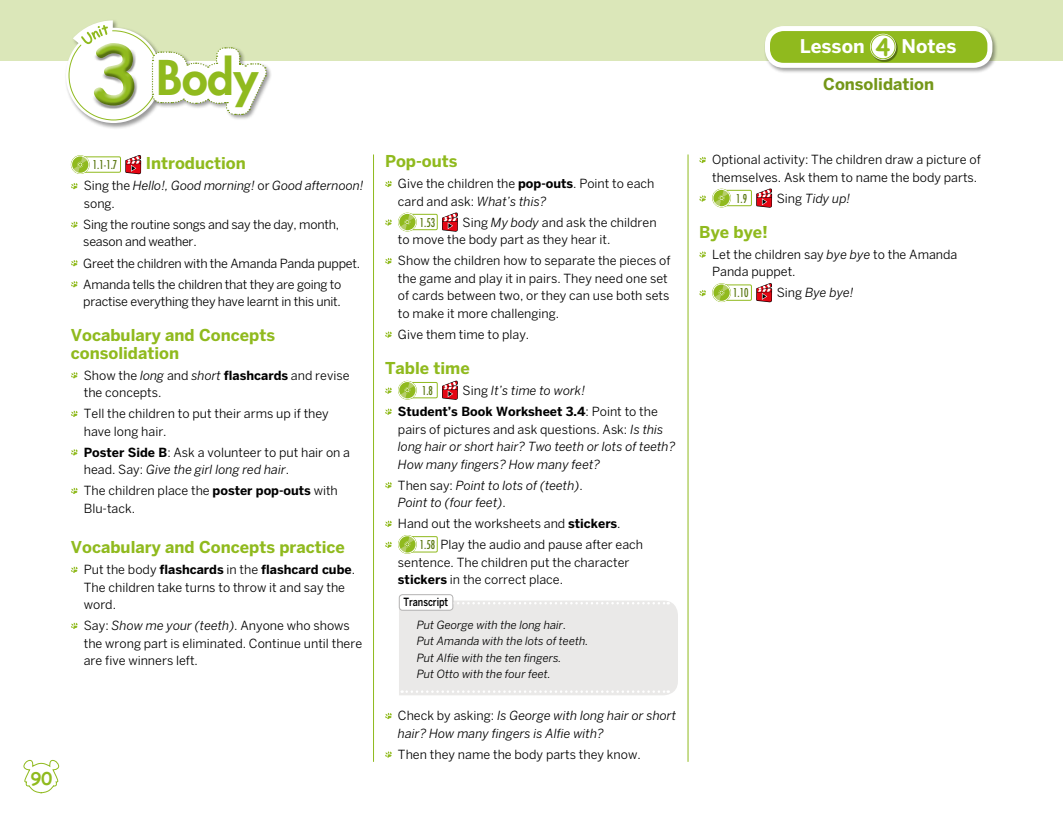
<style>
.page{position:relative;width:1063px;height:815px;background:#fff}
.page>*{position:absolute;margin:0;border:0;box-sizing:border-box;transform-origin:0 0}
.t1{font:700 81.5px "Comic Sans";color:#90ba1e}
.t2{font:800 46.62px "Futura Std";color:#90ba1e}
.t3{font:700 23.62px "Comic Sans";color:#90ba1e}
.t4{font:700 18.75px "Benton Sans";color:#fff}
.t5{font:700 17.5px "Comic Sans";color:#90ba1e}
.t6{font:700 16.25px/17.5px "Benton Sans";color:#90ba1e}
.t7{font:700 16.25px "Benton Sans";color:#749719}
.t8{font:12.5px/17.5px "Benton Sans";color:#000}
.t9{font:italic 12.5px/17.5px "Benton Sans";color:#000}
.t10{font:12.5px/17.5px "Benton Sans";letter-spacing:-.02em;color:#000}
.t11{font:condensed 11.88px "Futura Std";color:#5b7813;scale:.9 1}
.t12{font:italic 11.25px/16.2px "Benton Sans";color:#000}
.t13{font:500 11.25px "Benton Sans";color:#000;scale:.8 1}
.s1{font-style:normal}
.s2{font-style:italic}
.s3{font-weight:700}
.s4{font-weight:700;font-style:normal}
.s5{font-family:"Futura Std";font-stretch:condensed;font-size:11.88px;color:#5b7813}
</style>
<div class="page">
<div style="left:81px;top:157px;width:40px;height:16px;border:1px solid #90ba1e"></div>
<svg style="left:71px;top:155px;width:19px;height:19px"></svg>
<div style="left:71px;top:156px;width:18px;height:17px;border:1px solid #fff;border-radius:50%"></div>
<svg style="left:72px;top:156px;width:17px;height:17px"></svg>
<svg style="left:137px;top:156px;width:5px;height:19px"></svg>
<svg style="left:125px;top:155px;width:16px;height:19px"></svg>
<svg style="left:71px;top:183px;width:7px;height:6px"></svg>
<svg style="left:71px;top:221px;width:7px;height:7px"></svg>
<svg style="left:71px;top:260px;width:7px;height:6px"></svg>
<svg style="left:71px;top:281px;width:7px;height:6px"></svg>
<svg style="left:71px;top:372px;width:7px;height:6px"></svg>
<svg style="left:71px;top:411px;width:7px;height:6px"></svg>
<svg style="left:71px;top:449px;width:7px;height:6px"></svg>
<svg style="left:71px;top:488px;width:7px;height:6px"></svg>
<svg style="left:71px;top:567px;width:7px;height:6px"></svg>
<svg style="left:71px;top:623px;width:7px;height:6px"></svg>
<svg style="left:385px;top:181px;width:7px;height:6px"></svg>
<svg style="left:385px;top:219px;width:7px;height:7px"></svg>
<div style="left:408px;top:214px;width:30px;height:16px;border:1px solid #90ba1e"></div>
<svg style="left:398px;top:213px;width:19px;height:18px"></svg>
<svg style="left:399px;top:213px;width:17px;height:18px"></svg>
<svg style="left:442px;top:212px;width:16px;height:20px"></svg>
<svg style="left:385px;top:258px;width:7px;height:6px"></svg>
<svg style="left:385px;top:331px;width:7px;height:7px"></svg>
<svg style="left:385px;top:387px;width:7px;height:7px"></svg>
<div style="left:408px;top:382px;width:30px;height:16px;border:1px solid #90ba1e"></div>
<svg style="left:398px;top:381px;width:19px;height:19px"></svg>
<div style="left:399px;top:381px;width:17px;height:18px;border:1px solid #fff;border-radius:50%"></div>
<svg style="left:399px;top:382px;width:17px;height:17px"></svg>
<svg style="left:442px;top:380px;width:16px;height:20px"></svg>
<svg style="left:385px;top:409px;width:7px;height:6px"></svg>
<svg style="left:385px;top:482px;width:7px;height:6px"></svg>
<svg style="left:385px;top:521px;width:7px;height:6px"></svg>
<svg style="left:385px;top:542px;width:7px;height:6px"></svg>
<div style="left:408px;top:536px;width:30px;height:16px;border:1px solid #90ba1e"></div>
<svg style="left:398px;top:535px;width:19px;height:19px"></svg>
<svg style="left:399px;top:536px;width:17px;height:17px"></svg>
<div style="left:399px;top:594px;width:54px;height:17px;border:1px solid #b3b2b2;border-radius:3px"></div>
<div style="left:399px;top:601px;width:279px;height:94px;background:#eae9e8"></div>
<svg style="left:385px;top:713px;width:7px;height:6px"></svg>
<svg style="left:385px;top:751px;width:7px;height:7px"></svg>
<svg style="left:699px;top:157px;width:7px;height:6px"></svg>
<svg style="left:699px;top:195px;width:7px;height:7px"></svg>
<div style="left:722px;top:190px;width:30px;height:16px;border:1px solid #90ba1e"></div>
<svg style="left:712px;top:189px;width:19px;height:18px"></svg>
<svg style="left:713px;top:189px;width:17px;height:18px"></svg>
<svg style="left:756px;top:188px;width:16px;height:20px"></svg>
<svg style="left:699px;top:251px;width:7px;height:7px"></svg>
<svg style="left:699px;top:290px;width:7px;height:6px"></svg>
<div style="left:722px;top:285px;width:30px;height:16px;border:1px solid #90ba1e"></div>
<svg style="left:712px;top:283px;width:19px;height:19px"></svg>
<div style="left:713px;top:284px;width:17px;height:18px;border:1px solid #fff;border-radius:50%"></div>
<svg style="left:713px;top:284px;width:17px;height:17px"></svg>
<svg style="left:756px;top:283px;width:16px;height:19px"></svg>
<hr style="left:373px;top:154px;width:1px;height:608px;background:#90ba1e">
<hr style="left:688px;top:154px;width:1px;height:608px;background:#90ba1e">
<div style="left:0;top:0;width:1063px;height:60px;background:#dbe7b9"></div>
<div style="left:64px;top:19px;width:104px;height:110px;background:#000;opacity:.4"></div>
<div style="left:764px;top:25px;width:235px;height:49px;background:#000;opacity:.4"></div>
<div style="left:768px;top:29px;width:222px;height:36px;background:#90ba1e;border-radius:16px"></div>
<div style="left:871px;top:35px;width:27px;height:26px;background:#000;opacity:.4"></div>
<svg style="left:870px;top:34px;width:26px;height:26px"></svg>
<div style="left:871px;top:35px;width:24px;height:24px;background:#fff;border-radius:50%"></div>
<div style="left:871px;top:35px;width:24px;height:24px;border:1px solid #90ba1e;border-radius:50%"></div>
<div style="left:765px;top:26px;width:227px;height:42px;border:5px solid #fff;border-radius:16px"></div>
<svg style="left:23px;top:759px;width:37px;height:35px"></svg>
<div style="left:151px;top:46px;width:121px;height:75px;background:#000;opacity:.4"></div>
<svg style="left:66px;top:20px;width:201px;height:103px"></svg>
<h1 class="t1" style="left:90px;top:14px;width:51px">3</h1>
<p class="t4" style="left:800px;top:35px;width:66px">Lesson</p>
<p class="t3" style="left:876px;top:29px;width:16px">4</p>
<p class="t4" style="left:902px;top:35px;width:56px">Notes</p>
<p class="t2" style="left:156px;top:48px;width:103px">Body</p>
<p class="t7" style="left:823px;top:74px;width:113px">Consolidation</p>
<p class="t11" style="left:93px;top:158px;width:29px">1.1-1.7</p>
<p class="t6" style="left:146px;top:155px;width:101px">Introduction</p>
<p class="t9" style="left:84px;top:177px;width:281px"><span class="s1">Sing the</span> Hello!, Good morning! <span class="s1">or</span> Good afternoon! <span class="s1">song.</span></p>
<p class="t10" style="left:83px;top:216px;width:257px">Sing the routine songs and say the day, month, season and weather.</p>
<p class="t10" style="left:83px;top:254px;width:278px">Greet the children with the Amanda Panda puppet.</p>
<p class="t10" style="left:83px;top:275px;width:260px">Amanda tells the children that they are going to practise everything they have learnt in this unit.</p>
<p class="t6" style="left:71px;top:326px;width:206px">Vocabulary and Concepts consolidation</p>
<p class="t8" style="left:84px;top:366px;width:267px">Show the <span class="s2">long</span> and <span class="s2">short</span> <span class="s3">flashcards</span> and revise the concepts.</p>
<p class="t8" style="left:84px;top:405px;width:247px">Tell the children to put their arms up if they have long hair.</p>
<p class="t8" style="left:84px;top:443px;width:268px"><span class="s3">Poster Side B</span>: Ask a volunteer to put hair on a head. Say: <span class="s2">Give the girl long red hair</span>.</p>
<p class="t8" style="left:84px;top:482px;width:256px">The children place the <span class="s3">poster pop-outs</span> with<br>Blu-tack.</p>
<p class="t6" style="left:71px;top:538px;width:276px">Vocabulary and Concepts practice</p>
<p class="t8" style="left:84px;top:561px;width:273px">Put the body <span class="s3">flashcards</span> in the <span class="s3">flashcard cube</span>.<br>The children take turns to throw it and say the word.</p>
<p class="t8" style="left:84px;top:617px;width:280px">Say: <span class="s2">Show me your (teeth)</span>. Anyone who shows the wrong part is eliminated. Continue until there are five winners left.</p>
<p class="t5" style="left:31px;top:765px;width:23px">90</p>
<p class="t6" style="left:385px;top:152px;width:74px">Pop-outs</p>
<p class="t8" style="left:398px;top:175px;width:258px">Give the children the <span class="s3">pop-outs</span>. Point to each card and ask: <span class="s2">What’s this?</span></p>
<p class="t11" style="left:420px;top:215px;width:19px">1.53</p>
<p class="t8" style="left:398px;top:213px;width:260px;text-indent:65px">Sing <span class="s2">My body</span> and ask the children to move the body part as they hear it.</p>
<p class="t8" style="left:398px;top:252px;width:274px">Show the children how to separate the pieces of the game and play it in pairs. They need one set of cards between two, or they can use both sets to make it more challenging.</p>
<p class="t8" style="left:398px;top:326px;width:133px">Give them time to play.</p>
<p class="t6" style="left:385px;top:359px;width:86px">Table time</p>
<p class="t11" style="left:422px;top:383px;width:14px">1.8</p>
<p class="t9" style="left:463px;top:382px;width:124px"><span class="s1">Sing</span> It’s time to work!</p>
<p class="t9" style="left:398px;top:403px;width:279px"><span class="s4">Student’s Book Worksheet 3.4</span><span class="s1">: Point to the pairs of pictures and ask questions. Ask:</span> Is this long hair or short hair? Two teeth or lots of teeth?<br>How many fingers? How many feet?</p>
<p class="t9" style="left:398px;top:476px;width:186px"><span class="s1">Then say:</span> Point to lots of (teeth)<span class="s1">.<br></span>Point to (four feet)<span class="s1">.</span></p>
<p class="t8" style="left:398px;top:515px;width:224px">Hand out the worksheets and <span class="s3">stickers</span>.</p>
<p class="t8" style="left:420px;top:536px;width:225px"><span class="s5">1.58</span> Play the audio and pause after each</p>
<p class="t8" style="left:398px;top:553px;width:233px">sentence. The children put the character <span class="s3">stickers</span> in the correct place.</p>
<p class="t12" style="left:417px;top:617px;width:173px">Put George with the long hair.<br>Put Amanda with the lots of teeth.<br>Put Alfie with the ten fingers.<br>Put Otto with the four feet.</p>
<p class="t13" style="left:403px;top:595px;width:58px">Transcript</p>
<p class="t9" style="left:398px;top:707px;width:280px"><span class="s1">Check by asking:</span> Is George with long hair or short hair? How many fingers is Alfie with?</p>
<p class="t8" style="left:398px;top:745px;width:244px">Then they name the body parts they know.</p>
<p class="t8" style="left:712px;top:151px;width:270px">Optional activity: The children draw a picture of themselves. Ask them to name the body parts.</p>
<p class="t11" style="left:736px;top:191px;width:14px">1.9</p>
<p class="t9" style="left:777px;top:189px;width:75px"><span class="s1">Sing</span> Tidy up!</p>
<p class="t6" style="left:699px;top:223px;width:70px">Bye bye!</p>
<p class="t8" style="left:712px;top:245px;width:247px">Let the children say <span class="s2">bye bye</span> to the Amanda<br>Panda puppet.</p>
<p class="t11" style="left:733px;top:286px;width:19px">1.10</p>
<p class="t9" style="left:777px;top:284px;width:79px"><span class="s1">Sing</span> Bye bye!</p>
</div>
